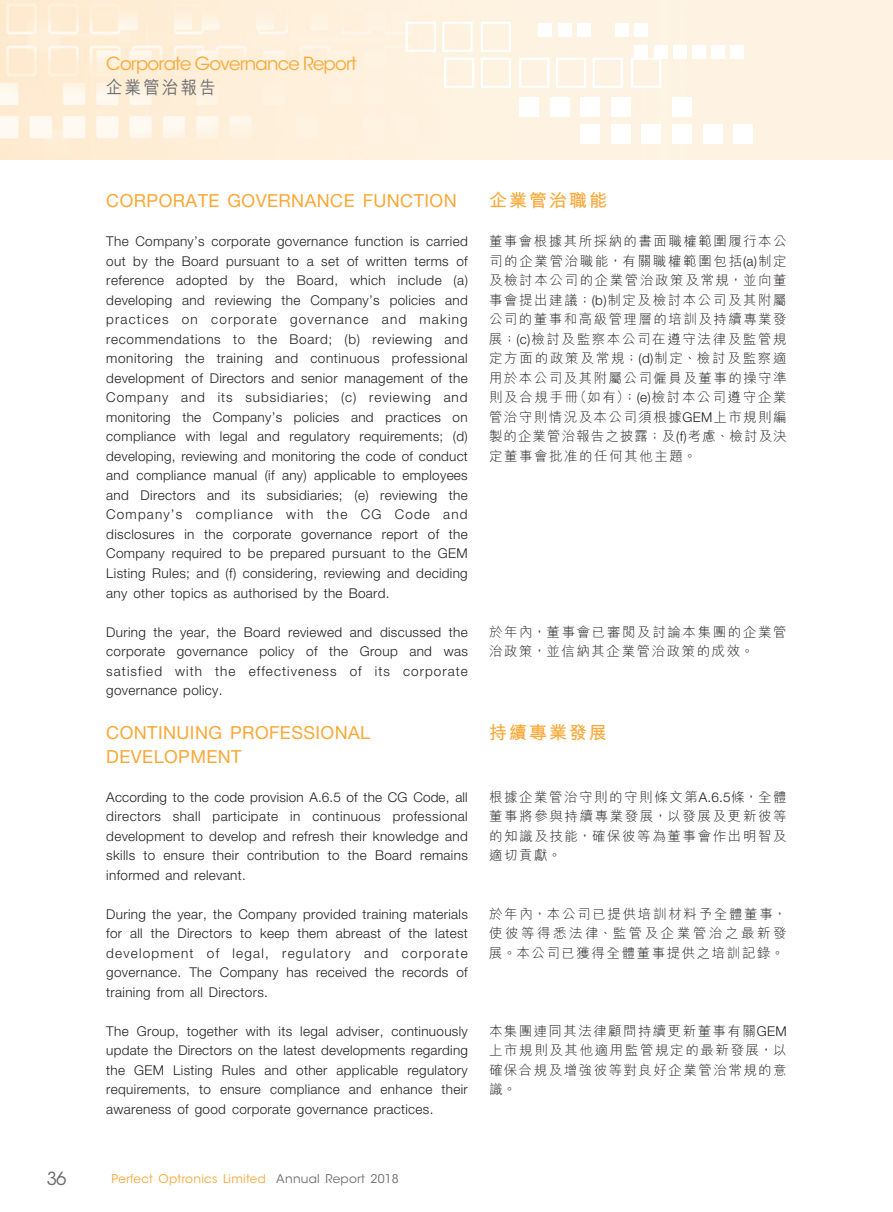
<style>
.page{position:relative;width:893px;height:1212px;background:#fff}
.page>*{position:absolute;margin:0;border:0;box-sizing:border-box;transform-origin:0 0}
._03_H1{font:18px/24px "Helvetica Neue LT Std";letter-spacing:.025em;color:#faa836}
.t1{font:18px "ITC Avant Garde Std";letter-spacing:-.04em;color:#faa836}
._03_H1-2{font:700 18px "M Hei HK";letter-spacing:.115em;color:#faa836}
.t2{font:500 18px "M Hei HK";letter-spacing:.15em;color:#6c6d70;scale:.9 1}
.t3{font:18px "ITC Avant Garde Std";color:#6c6d70}
._01_Body_Text{font:300 13.5px/19.5px "Helvetica Neue LT Std";letter-spacing:.025em;color:#231f20;text-align:justify}
._01_Body_Text-2{font:300 13.5px/19.5px "M Hei HK";letter-spacing:.115em;color:#231f20;text-align:justify}
.t4{font:12px "ITC Avant Garde Std";letter-spacing:.025em;color:#faa836}
.s1{font-family:"Helvetica Neue LT Std"}
.s2{color:#6c6d70}
</style>
<div class="page">
<img style="left:0;top:0;width:893px;height:159px">
<div style="left:519px;top:97px;width:19px;height:19px;background:#fff"></div>
<div style="left:581px;top:124px;width:19px;height:19px;background:#fff"></div>
<div style="left:611px;top:97px;width:19px;height:19px;background:#fff"></div>
<div style="left:672px;top:124px;width:19px;height:19px;background:#fff"></div>
<div style="left:550px;top:97px;width:19px;height:19px;background:#fff"></div>
<div style="left:611px;top:124px;width:19px;height:19px;background:#fff"></div>
<div style="left:703px;top:124px;width:19px;height:19px;background:#fff"></div>
<div style="left:581px;top:97px;width:19px;height:19px;background:#fff"></div>
<div style="left:642px;top:124px;width:19px;height:19px;background:#fff"></div>
<div style="left:672px;top:97px;width:19px;height:19px;background:#fff"></div>
<div style="left:734px;top:124px;width:19px;height:19px;background:#fff"></div>
<div style="left:406px;top:22px;width:30px;height:30px;border:2px solid #fff"></div>
<div style="left:442px;top:22px;width:31px;height:30px;border:2px solid #fff"></div>
<svg style="left:443px;top:56px;width:219px;height:33px"></svg>
<div style="left:481px;top:22px;width:30px;height:30px;border:2px solid #fff"></div>
<div style="left:673px;top:45px;width:13px;height:14px;background:#fff"></div>
<div style="left:730px;top:45px;width:14px;height:14px;background:#fff"></div>
<div style="left:654px;top:45px;width:13px;height:14px;background:#fff"></div>
<div style="left:711px;top:45px;width:14px;height:14px;background:#fff"></div>
<div style="left:634px;top:45px;width:14px;height:14px;background:#fff"></div>
<div style="left:692px;top:45px;width:13px;height:14px;background:#fff"></div>
<div style="left:577px;top:24px;width:13px;height:13px;background:#fff"></div>
<div style="left:635px;top:24px;width:13px;height:13px;background:#fff"></div>
<div style="left:558px;top:24px;width:13px;height:13px;background:#fff"></div>
<div style="left:616px;top:24px;width:13px;height:13px;background:#fff"></div>
<div style="left:538px;top:24px;width:14px;height:13px;background:#fff"></div>
<h1 class="t1" style="left:106px;top:53px;width:252px">Corporate Governance Report</h1>
<h1 class="t2" style="left:106px;top:74px;width:123px">企業管治報告</h1>
<p class="_03_H1" style="left:106px;top:189px;width:352px">CORPORATE GOVERNANCE FUNCTION</p>
<p class="_01_Body_Text" style="left:106px;top:232px;width:363px">The Company’s corporate governance function is carried out by the Board pursuant to a set of written terms of reference adopted by the Board, which include (a) developing and reviewing the Company’s policies and practices on corporate governance and making recommendations to the Board; (b) reviewing and monitoring the training and continuous professional development of Directors and senior management of the Company and its subsidiaries; (c) reviewing and monitoring the Company’s policies and practices on compliance with legal and regulatory requirements; (d) developing, reviewing and monitoring the code of conduct and compliance manual (if any) applicable to employees and Directors and its subsidiaries; (e) reviewing the Company’s compliance with the CG Code and disclosures in the corporate governance report of the Company required to be prepared pursuant to the GEM Listing Rules; and (f) considering, reviewing and deciding any other topics as authorised by the Board.</p>
<p class="_01_Body_Text" style="left:106px;top:622px;width:363px">During the year, the Board reviewed and discussed the corporate governance policy of the Group and was satisfied with the effectiveness of its corporate governance policy.</p>
<p class="_03_H1" style="left:106px;top:720px;width:265px">CONTINUING PROFESSIONAL<br>DEVELOPMENT</p>
<p class="_01_Body_Text" style="left:106px;top:787px;width:363px">According to the code provision A.6.5 of the CG Code, all directors shall participate in continuous professional development to develop and refresh their knowledge and skills to ensure their contribution to the Board remains informed and relevant.</p>
<p class="_01_Body_Text" style="left:106px;top:904px;width:363px">During the year, the Company provided training materials for all the Directors to keep them abreast of the latest development of legal, regulatory and corporate governance. The Company has received the records of training from all Directors.</p>
<p class="_01_Body_Text" style="left:106px;top:1021px;width:363px">The Group, together with its legal adviser, continuously update the Directors on the latest developments regarding the GEM Listing Rules and other applicable regulatory requirements, to ensure compliance and enhance their awareness of good corporate governance practices.</p>
<p class="_03_H1-2" style="left:489px;top:188px;width:120px">企業管治職能</p>
<p class="_01_Body_Text-2" style="left:489px;top:231px;width:299px">董事會根據其所採納的書面職權範圍履行本公司的企業管治職能，有關職權範圍包括<span class="s1">(a)</span>制定及檢討本公司的企業管治政策及常規，並向董事會提出建議；<span class="s1">(b)</span>制定及檢討本公司及其附屬公司的董事和高級管理層的培訓及持續專業發展；<span class="s1">(c)</span>檢討及監察本公司在遵守法律及監管規定方面的政策及常規；<span class="s1">(d)</span>制定、檢討及監察適用於本公司及其附屬公司僱員及董事的操守準則及合規手冊（如有）；<span class="s1">(e)</span>檢討本公司遵守企業管治守則情況及本公司須根據<span class="s1">GEM</span>上市規則編製的企業管治報告之披露；及<span class="s1">(f)</span>考慮、檢討及決定董事會批准的任何其他主題。</p>
<p class="_01_Body_Text-2" style="left:489px;top:621px;width:299px">於年內，董事會已審閱及討論本集團的企業管治政策，並信納其企業管治政策的成效。</p>
<p class="_03_H1-2" style="left:489px;top:719px;width:120px">持續專業發展</p>
<p class="_01_Body_Text-2" style="left:489px;top:786px;width:299px">根據企業管治守則的守則條文第<span class="s1">A.6.5</span>條，全體董事將參與持續專業發展，以發展及更新彼等的知識及技能，確保彼等為董事會作出明智及適切貢獻。</p>
<p class="_01_Body_Text-2" style="left:489px;top:903px;width:299px">於年內，本公司已提供培訓材料予全體董事，使彼等得悉法律、監管及企業管治之最新發展。本公司已獲得全體董事提供之培訓記錄。</p>
<p class="_01_Body_Text-2" style="left:489px;top:1020px;width:299px">本集團連同其法律顧問持續更新董事有關<span class="s1">GEM</span>上市規則及其他適用監管規定的最新發展，以確保合規及增強彼等對良好企業管治常規的意識。</p>
<h1 class="t3" style="left:47px;top:1168px;width:21px">36</h1>
<p class="t4" style="left:112px;top:1172px;width:289px">Perfect Optronics Limited <span class="s2">Annual Report 2018</span></p>
</div>
